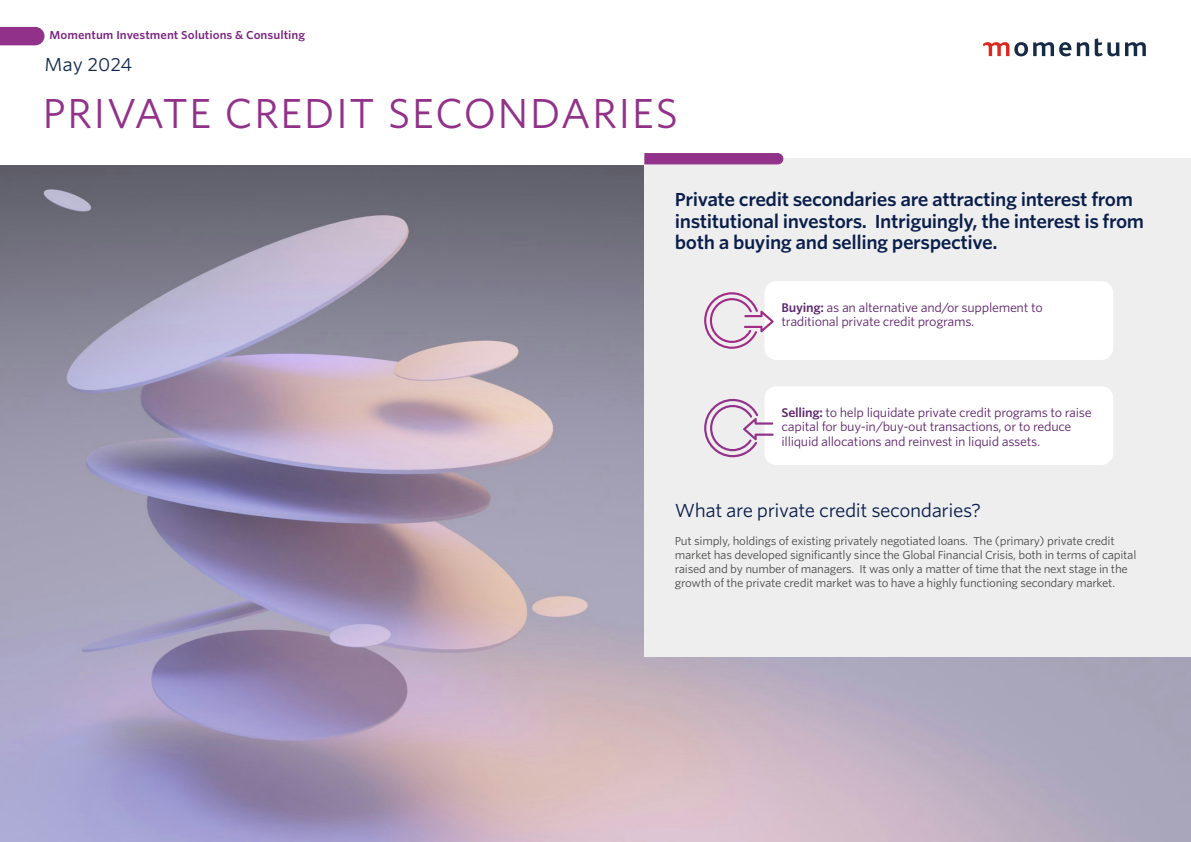
<style>
.page{position:relative;width:1191px;height:842px;background:#fff}
.page>*{position:absolute;margin:0;border:0;box-sizing:border-box;transform-origin:0 0}
.t1{font:40px "Whitney S Sm";letter-spacing:.03em;color:#923189}
.t2{font:600 18px/21.6px "Whitney S Sm";letter-spacing:-.025em;color:#0a1e4b}
.t3{font:18px "Whitney S Sm";letter-spacing:-.025em;color:#0a1e4b}
.t4{font:18px "Whitney S Sm";letter-spacing:-.01em;color:#10284c}
.t5{font:12px/14.4px "Whitney S Sm";letter-spacing:-.025em;color:#5d246b}
.t6{font:11px/14px "Whitney S Sm";letter-spacing:-.025em;color:#4a4a49}
.t7{font:600 11px "Whitney S Sm";color:#7a2280}
.s1{font-weight:600}
</style>
<div class="page">
<img style="left:0;top:165px;width:1191px;height:677px">
<div style="left:644px;top:159px;width:547px;height:498px;background:#eee"></div>
<svg style="left:0;top:27px;width:45px;height:18px"></svg>
<svg style="left:1125px;top:42px;width:20px;height:14px"></svg>
<svg style="left:982px;top:38px;width:137px;height:18px"></svg>
<svg style="left:644px;top:153px;width:140px;height:12px"></svg>
<div style="left:764px;top:386px;width:349px;height:79px;background:#fff;border-radius:12px"></div>
<div style="left:764px;top:281px;width:349px;height:79px;background:#fff;border-radius:12px"></div>
<svg style="left:704px;top:292px;width:69px;height:57px"></svg>
<svg style="left:704px;top:399px;width:69px;height:58px"></svg>
<p class="t7" style="left:50px;top:28px;width:257px">Momentum Investment Solutions &amp; Consulting</p>
<h2 class="t4" style="left:45px;top:52px;width:89px">May 2024</h2>
<h1 class="t1" style="left:43px;top:86px;width:637px">PRIVATE CREDIT SECONDARIES</h1>
<h2 class="t2" style="left:675px;top:189px;width:471px">Private credit secondaries are attracting interest from institutional investors. Intriguingly, the interest is from both a buying and selling perspective.</h2>
<p class="t5" style="left:781px;top:300px;width:263px"><span class="s1">Buying:</span> as an alternative and/or supplement to traditional private credit programs.</p>
<p class="t5" style="left:781px;top:405px;width:312px"><span class="s1">Selling:</span> to help liquidate private credit programs to raise capital for buy-in/buy-out transactions, or to reduce illiquid allocations and reinvest in liquid assets.</p>
<h2 class="t3" style="left:675px;top:498px;width:308px">What are private credit secondaries?</h2>
<p class="t6" style="left:675px;top:534px;width:463px">Put simply, holdings of existing privately negotiated loans. The (primary) private credit market has developed significantly since the Global Financial Crisis, both in terms of capital raised and by number of managers. It was only a matter of time that the next stage in the growth of the private credit market was to have a highly functioning secondary market.</p>
</div>
